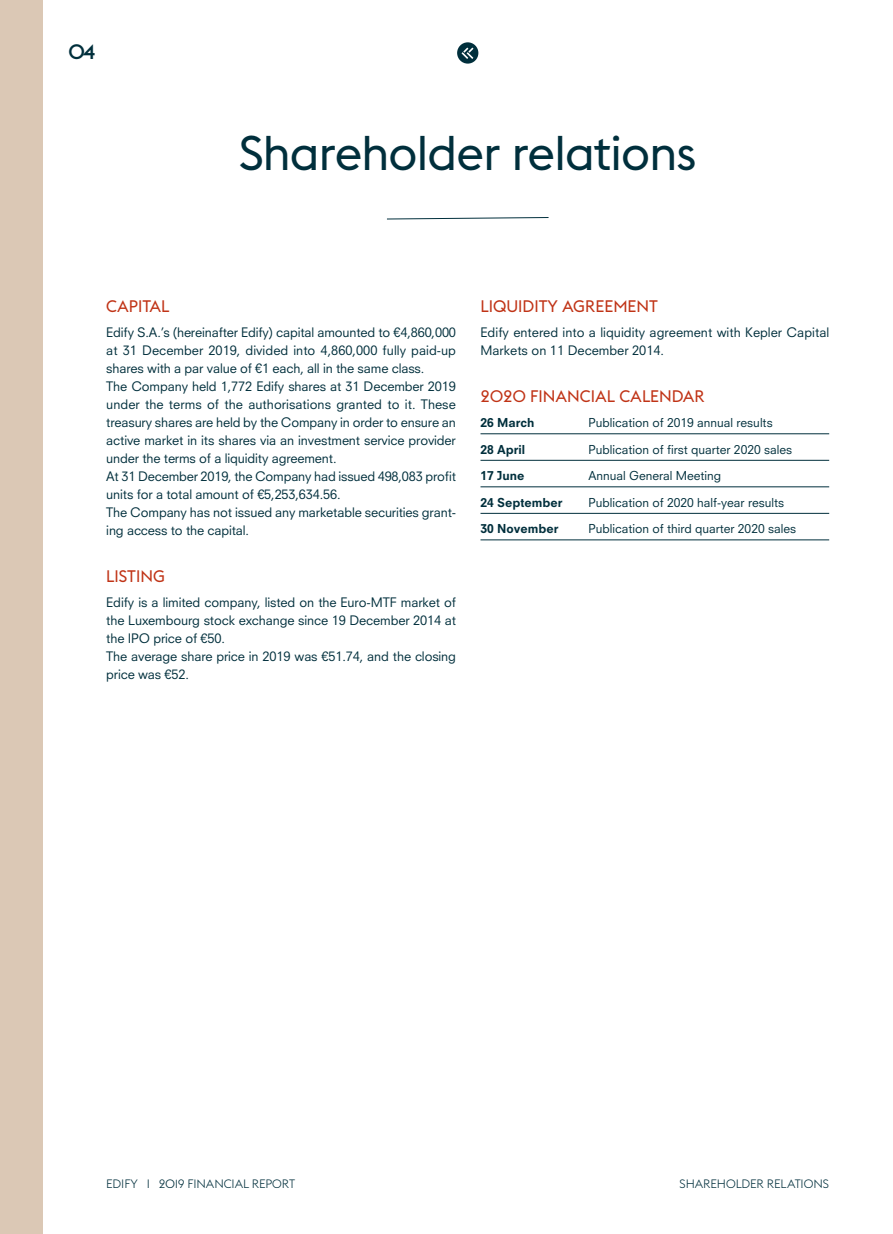
<style>
.page{position:relative;width:893px;height:1234px;background:#fff}
.page>*{position:absolute;margin:0;border:0;box-sizing:border-box;transform-origin:0 0}
.t1{font:48px "Euclid Flex";letter-spacing:-.015em;color:#002f3c}
.t2{font:500 20.55px "Euclid Flex";color:#002f3c}
.t3{font:16.5px "Euclid Flex";color:#c03316}
.t4{font:12.75px/18px "Neuzeit SLT Std";letter-spacing:-.01em;color:#002f3c}
.t5{font:12px "Neuzeit SLT Std";color:#002f3c}
.t6{font:300 12px "Euclid Flex";letter-spacing:-.01em;color:#002f3c}
.t7{font:800 12px "Neuzeit SLT Std";color:#002f3c}
</style>
<div class="page">
<div style="left:0;top:0;width:43px;height:1233px;background:#dbc8b5"></div>
<hr style="left:480px;top:433px;width:349px;height:1px;background:#002f3c">
<hr style="left:480px;top:460px;width:349px;height:1px;background:#002f3c">
<hr style="left:480px;top:486px;width:349px;height:1px;background:#002f3c">
<hr style="left:480px;top:513px;width:349px;height:1px;background:#002f3c">
<hr style="left:480px;top:539px;width:349px;height:1px;background:#002f3c">
<svg style="left:387px;top:217px;width:162px;height:3px"></svg>
<svg style="left:457px;top:42px;width:21px;height:22px"></svg>
<h2 class="t2" style="left:68px;top:40px;width:29px">04</h2>
<h1 class="t1" style="left:239px;top:126px;width:459px">Shareholder relations</h1>
<p class="t3" style="left:106px;top:296px;width:65px">CAPITAL</p>
<p class="t4" style="left:106px;top:323px;width:351px">Edify S.A.’s (hereinafter Edify) capital amounted to €4,860,000 at 31 December 2019, divided into 4,860,000 fully paid-up shares with a par value of €1 each, all in the same class.<br>The Company held 1,772 Edify shares at 31 December 2019 under the terms of the authorisations granted to it. These treasury shares are held by the Company in order to ensure an active market in its shares via an investment service provider under the terms of a liquidity agreement.<br>At 31 December 2019, the Company had issued 498,083 profit units for a total amount of €5,253,634.56.<br>The Company has not issued any marketable securities grant&shy;ing access to the capital.</p>
<p class="t3" style="left:106px;top:566px;width:60px">LISTING</p>
<p class="t4" style="left:106px;top:593px;width:351px">Edify is a limited company, listed on the Euro-MTF market of the Luxembourg stock exchange since 19 December 2014 at the IPO price of €50.<br>The average share price in 2019 was €51.74, and the closing price was €52.</p>
<p class="t3" style="left:480px;top:296px;width:179px">LIQUIDITY AGREEMENT</p>
<p class="t4" style="left:480px;top:323px;width:350px">Edify entered into a liquidity agreement with Kepler Capital<br>Markets on 11 December 2014.</p>
<p class="t3" style="left:480px;top:386px;width:226px">2020 FINANCIAL CALENDAR</p>
<p class="t7" style="left:480px;top:415px;width:55px">26 March</p>
<p class="t5" style="left:588px;top:415px;width:186px">Publication of 2019 annual results</p>
<p class="t7" style="left:480px;top:442px;width:46px">28 April</p>
<p class="t5" style="left:588px;top:442px;width:205px">Publication of first quarter 2020 sales</p>
<p class="t7" style="left:480px;top:468px;width:45px">17 June</p>
<p class="t5" style="left:588px;top:468px;width:134px">Annual General Meeting</p>
<p class="t7" style="left:480px;top:495px;width:83px">24 September</p>
<p class="t5" style="left:588px;top:495px;width:197px">Publication of 2020 half-year results</p>
<p class="t7" style="left:480px;top:521px;width:79px">30 November</p>
<p class="t5" style="left:588px;top:521px;width:209px">Publication of third quarter 2020 sales</p>
<p class="t6" style="left:106px;top:1176px;width:190px">EDIFY I 2019 FINANCIAL REPORT</p>
<p class="t6" style="left:680px;top:1176px;width:151px">SHAREHOLDER RELATIONS</p>
</div>
